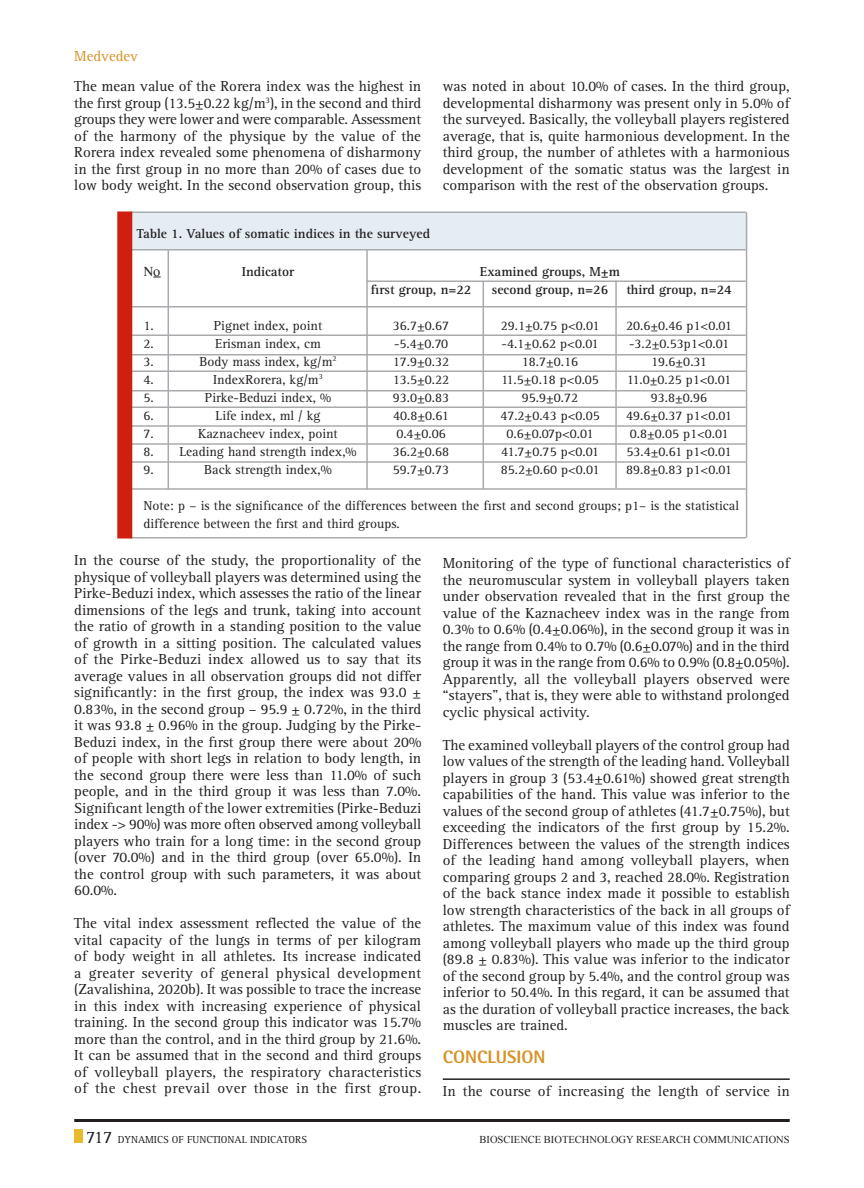
<style>
.page{position:relative;width:864px;height:1188px;background:#fff}
.page>*{position:absolute;margin:0;border:0;box-sizing:border-box;transform-origin:0 0}
.Body_text{font:800 18px "Rotis Semi Sans Std";color:#d69429}
.Body_text-2{font:15px/16.5px "Rotis Serif Std";color:#231f20;text-align:justify}
.Body_text-3{font:15px "Rotis Serif Std";color:#d69429}
.Body_text-4{font:13.5px/18px "Rotis Serif Std";color:#231f20}
.Body_text-5{font:700 13.5px "Rotis Serif Std";color:#231f20}
.t1{font:10.5px "Times New Roman";color:#231f20}
.t2{font:10.5px "Rotis Serif Std";color:#231f20}
.s1{font-size:18px}
</style>
<div class="page">
<div style="left:74px;top:1130px;width:9px;height:13px;background:#eaba2e"></div>
<hr style="left:74px;top:1119px;width:716px;height:3px;background:#231f20">
<div style="left:130px;top:212px;width:616px;height:37px;background:#e5ecf2"></div>
<hr style="left:130px;top:212px;width:616px;height:1px;background:#a8aaad">
<hr style="left:130px;top:249px;width:616px;height:1px;background:#a8aaad">
<hr style="left:130px;top:306px;width:616px;height:2px;background:#a8aaad">
<hr style="left:130px;top:488px;width:616px;height:2px;background:#a8aaad">
<hr style="left:130px;top:537px;width:616px;height:1px;background:#a8aaad">
<hr style="left:168px;top:250px;width:1px;height:240px;background:#a8aaad">
<hr style="left:366px;top:250px;width:2px;height:240px;background:#a8aaad">
<hr style="left:366px;top:280px;width:380px;height:2px;background:#a8aaad">
<hr style="left:130px;top:334px;width:616px;height:2px;background:#a8aaad">
<hr style="left:130px;top:354px;width:616px;height:2px;background:#a8aaad">
<hr style="left:130px;top:370px;width:616px;height:2px;background:#a8aaad">
<hr style="left:130px;top:390px;width:616px;height:2px;background:#a8aaad">
<hr style="left:130px;top:406px;width:616px;height:2px;background:#a8aaad">
<hr style="left:130px;top:425px;width:616px;height:2px;background:#a8aaad">
<hr style="left:130px;top:443px;width:616px;height:2px;background:#a8aaad">
<hr style="left:130px;top:461px;width:616px;height:2px;background:#a8aaad">
<hr style="left:483px;top:281px;width:1px;height:208px;background:#a8aaad">
<hr style="left:615px;top:280px;width:2px;height:208px;background:#a8aaad">
<hr style="left:746px;top:212px;width:1px;height:326px;background:#a8aaad">
<div style="left:117px;top:211px;width:15px;height:327px;background:#ce1f10"></div>
<hr style="left:443px;top:1078px;width:347px;height:2px;background:#231f20">
<svg style="left:153px;top:276px;width:8px;height:2px"></svg>
<p class="Body_text-3" style="left:74px;top:47px;width:65px">Medvedev</p>
<p class="Body_text-2" style="left:74px;top:79px;width:349px">The mean value of the Rorera index was the highest in the first group (13.5±0.22 kg/m<sup>3</sup>), in the second and third groups they were lower and were comparable. Assessment of the harmony of the physique by the value of the Rorera index revealed some phenomena of disharmony in the first group in no more than 20% of cases due to low body weight. In the second observation group, this</p>
<p class="Body_text-2" style="left:443px;top:79px;width:348px">was noted in about 10.0% of cases. In the third group, developmental disharmony was present only in 5.0% of the surveyed. Basically, the volleyball players registered average, that is, quite harmonious development. In the third group, the number of athletes with a harmonious development of the somatic status was the largest in comparison with the rest of the observation groups.</p>
<p class="Body_text-5" style="left:137px;top:225px;width:295px">Table 1. Values of somatic indices in the surveyed</p>
<p class="Body_text-5" style="left:242px;top:263px;width:54px">Indicator</p>
<p class="Body_text-5" style="left:480px;top:263px;width:142px">Examined groups, M±m</p>
<p class="Body_text-5" style="left:371px;top:281px;width:102px">first group, n=22</p>
<p class="Body_text-5" style="left:492px;top:281px;width:118px">second group, n=26</p>
<p class="Body_text-5" style="left:626px;top:281px;width:107px">third group, n=24</p>
<p class="Body_text-4" style="left:144px;top:317px;width:12px">1.</p>
<p class="Body_text-4" style="left:214px;top:317px;width:110px">Pignet index, point</p>
<p class="Body_text-4" style="left:393px;top:317px;width:58px">36.7±0.67</p>
<p class="Body_text-4" style="left:501px;top:317px;width:100px">29.1±0.75 p&lt;0.01</p>
<p class="Body_text-4" style="left:626px;top:317px;width:107px">20.6±0.46 p1&lt;0.01</p>
<p class="Body_text-4" style="left:144px;top:335px;width:46px">2. E</p>
<p class="Body_text-4" style="left:223px;top:335px;width:100px">risman index, cm</p>
<p class="Body_text-4" style="left:394px;top:335px;width:56px">-5.4±0.70</p>
<p class="Body_text-4" style="left:502px;top:335px;width:99px">-4.1±0.62 p&lt;0.01</p>
<p class="Body_text-4" style="left:629px;top:335px;width:102px">-3.2±0.53p1&lt;0.01</p>
<p class="Body_text-4" style="left:144px;top:353px;width:38px">3. B</p>
<p class="Body_text-4" style="left:208px;top:353px;width:130px">ody mass index, kg/m<sup>2</sup></p>
<p class="Body_text-4" style="left:393px;top:353px;width:58px">17.9±0.32</p>
<p class="Body_text-4" style="left:522px;top:353px;width:58px">18.7±0.16</p>
<p class="Body_text-4" style="left:651px;top:353px;width:57px">19.6±0.31</p>
<p class="Body_text-4" style="left:144px;top:371px;width:43px">4. I</p>
<p class="Body_text-4" style="left:217px;top:371px;width:107px">ndexRorera, kg/m<sup>3</sup></p>
<p class="Body_text-4" style="left:393px;top:371px;width:58px">13.5±0.22</p>
<p class="Body_text-4" style="left:501px;top:371px;width:99px">11.5±0.18 p&lt;0.05</p>
<p class="Body_text-4" style="left:627px;top:371px;width:106px">11.0±0.25 p1&lt;0.01</p>
<p class="Body_text-4" style="left:144px;top:389px;width:12px">5.</p>
<p class="Body_text-4" style="left:205px;top:389px;width:128px">Pirke-Beduzi index, %</p>
<p class="Body_text-4" style="left:393px;top:389px;width:58px">93.0±0.83</p>
<p class="Body_text-4" style="left:522px;top:389px;width:58px">95.9±0.72</p>
<p class="Body_text-4" style="left:651px;top:389px;width:58px">93.8±0.96</p>
<p class="Body_text-4" style="left:144px;top:407px;width:46px">6. L</p>
<p class="Body_text-4" style="left:222px;top:407px;width:100px">ife index, ml / kg</p>
<p class="Body_text-4" style="left:393px;top:407px;width:57px">40.8±0.61</p>
<p class="Body_text-4" style="left:500px;top:407px;width:101px">47.2±0.43 p&lt;0.05</p>
<p class="Body_text-4" style="left:626px;top:407px;width:107px">49.6±0.37 p1&lt;0.01</p>
<p class="Body_text-4" style="left:144px;top:425px;width:12px">7.</p>
<p class="Body_text-4" style="left:198px;top:425px;width:141px">Kaznacheev index, point</p>
<p class="Body_text-4" style="left:396px;top:425px;width:51px">0.4±0.06</p>
<p class="Body_text-4" style="left:507px;top:425px;width:88px">0.6±0.07p&lt;0.01</p>
<p class="Body_text-4" style="left:630px;top:425px;width:100px">0.8±0.05 p1&lt;0.01</p>
<p class="Body_text-4" style="left:144px;top:443px;width:215px">8. Leading hand strength index,%</p>
<p class="Body_text-4" style="left:393px;top:443px;width:58px">36.2±0.68</p>
<p class="Body_text-4" style="left:501px;top:443px;width:99px">41.7±0.75 p&lt;0.01</p>
<p class="Body_text-4" style="left:627px;top:443px;width:106px">53.4±0.61 p1&lt;0.01</p>
<p class="Body_text-4" style="left:144px;top:461px;width:41px">9. B</p>
<p class="Body_text-4" style="left:212px;top:461px;width:121px">ack strength index,%</p>
<p class="Body_text-4" style="left:393px;top:461px;width:58px">59.7±0.73</p>
<p class="Body_text-4" style="left:501px;top:461px;width:100px">85.2±0.60 p&lt;0.01</p>
<p class="Body_text-4" style="left:626px;top:461px;width:107px">89.8±0.83 p1&lt;0.01</p>
<p class="Body_text-4" style="left:144px;top:497px;width:597px">Note: p – is the significance of the differences between the first and second groups; p1– is the statistical difference between the first and third groups.</p>
<p class="Body_text-2" style="left:74px;top:553px;width:349px">In the course of the study, the proportionality of the physique of volleyball players was determined using the Pirke-Beduzi index, which assesses the ratio of the linear dimensions of the legs and trunk, taking into account the ratio of growth in a standing position to the value of growth in a sitting position. The calculated values of the Pirke-Beduzi index allowed us to say that its average values in all observation groups did not differ significantly: in the first group, the index was 93.0 ± 0.83%, in the second group – 95.9 ± 0.72%, in the third it was 93.8 ± 0.96% in the group. Judging by the Pirke-Beduzi index, in the first group there were about 20% of people with short legs in relation to body length, in the second group there were less than 11.0% of such people, and in the third group it was less than 7.0%.<br>Significant length of the lower extremities (Pirke-Beduzi index -&gt; 90%) was more often observed among volleyball players who train for a long time: in the second group (over 70.0%) and in the third group (over 65.0%). In the control group with such parameters, it was about 60.0%.</p>
<p class="Body_text-2" style="left:74px;top:916px;width:349px">The vital index assessment reflected the value of the vital capacity of the lungs in terms of per kilogram of body weight in all athletes. Its increase indicated a greater severity of general physical development (Zavalishina, 2020b). It was possible to trace the increase in this index with increasing experience of physical training. In the second group this indicator was 15.7% more than the control, and in the third group by 21.6%.<br>It can be assumed that in the second and third groups of volleyball players, the respiratory characteristics of the chest prevail over those in the first group.</p>
<p class="Body_text-2" style="left:443px;top:556px;width:349px">Monitoring of the type of functional characteristics of the neuromuscular system in volleyball players taken under observation revealed that in the first group the value of the Kaznacheev index was in the range from 0.3% to 0.6% (0.4±0.06%), in the second group it was in the range from 0.4% to 0.7% (0.6±0.07%) and in the third group it was in the range from 0.6% to 0.9% (0.8±0.05%).<br>Apparently, all the volleyball players observed were “stayers”, that is, they were able to withstand prolonged cyclic physical activity.</p>
<p class="Body_text-2" style="left:443px;top:737px;width:349px">The examined volleyball players of the control group had low values of the strength of the leading hand. Volleyball players in group 3 (53.4±0.61%) showed great strength capabilities of the hand. This value was inferior to the values of the second group of athletes (41.7±0.75%), but exceeding the indicators of the first group by 15.2%.<br>Differences between the values of the strength indices of the leading hand among volleyball players, when comparing groups 2 and 3, reached 28.0%. Registration of the back stance index made it possible to establish low strength characteristics of the back in all groups of athletes. The maximum value of this index was found among volleyball players who made up the third group (89.8 ± 0.83%). This value was inferior to the indicator of the second group by 5.4%, and the control group was inferior to 50.4%. In this regard, it can be assumed that as the duration of volleyball practice increases, the back muscles are trained.</p>
<p class="Body_text" style="left:443px;top:1046px;width:104px">CONCLUSION</p>
<p class="Body_text-2" style="left:443px;top:1084px;width:348px">In the course of increasing the length of service in</p>
<p class="t2" style="left:86px;top:1134px;width:198px"><span class="s1">717</span> Dynamics of Functional Indicator</p>
<p class="t2" style="left:301px;top:1134px;width:7px">s</p>
<p class="t1" style="left:480px;top:1133px;width:312px">BIOSCIENCE BIOTECHNOLOGY RESEARCH COMMUNICATIONS</p>
</div>
